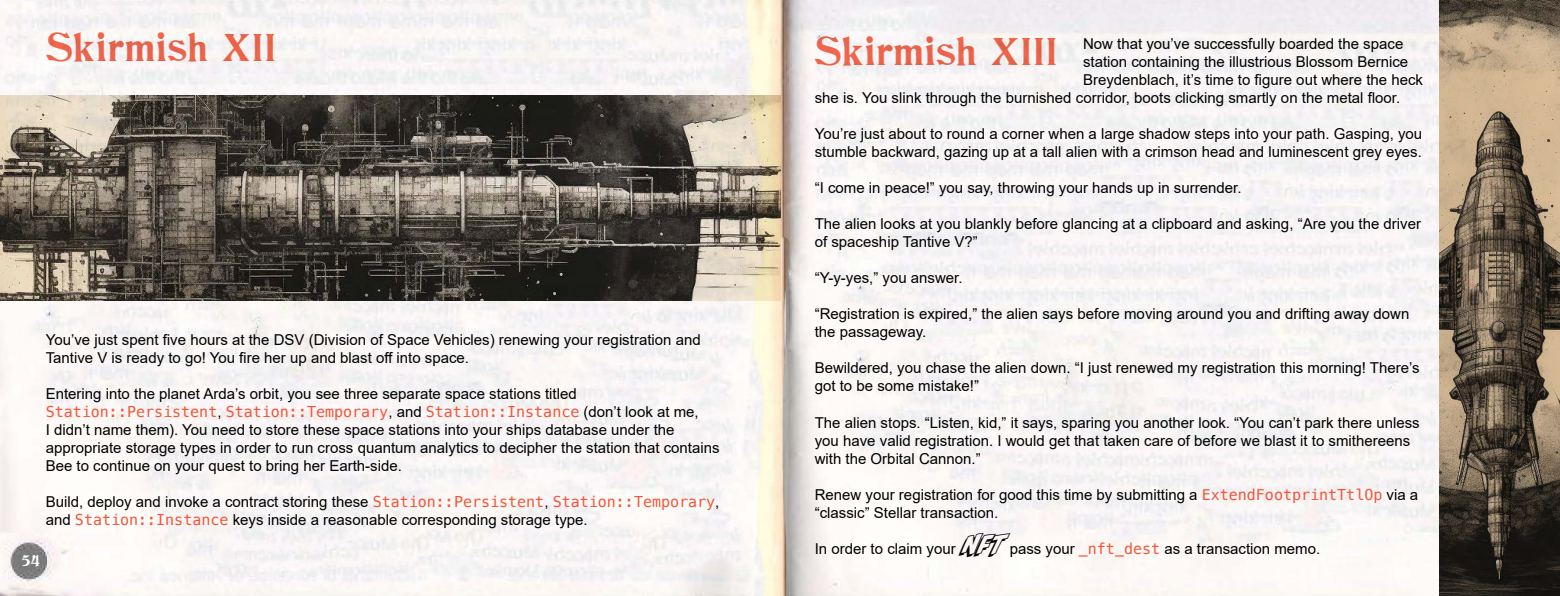
<style>
.page{position:relative;width:1560px;height:596px;background:#fff}
.page>*{position:absolute;margin:0;border:0;box-sizing:border-box;transform-origin:0 0}
.t1{font:36px "Columbus";color:#f25638}
.Default{font:15px/18px "Arial";color:#000}
.t2{font:15px "Columbus";color:#fff}
.s1{font-family:"Menlo";color:#f25638}
.s2{font-family:"CC Biff Bam Boom Outline";font-size:25px}
</style>
<div class="page">
<img style="left:0;top:0;width:1560px;height:596px">
<img style="left:1439px;top:0;width:121px;height:595px">
<img style="left:0;top:95px;width:780px;height:205px">
<h1 class="t1" style="left:46px;top:32px;width:233px">Skirmish XII</h1>
<h1 class="t1" style="left:815px;top:36px;width:245px">Skirmish XIII</h1>
<p class="Default" style="left:1083px;top:35px;width:322px">Now that you’ve successfully boarded the space</p>
<p class="Default" style="left:1083px;top:53px;width:327px">station containing the illustrious Blossom Bernice</p>
<p class="Default" style="left:1083px;top:71px;width:341px">Breydenblach, it’s time to figure out where the heck</p>
<p class="Default" style="left:815px;top:89px;width:587px">she is. You slink through the burnished corridor, boots clicking smartly on the metal floor.</p>
<p class="Default" style="left:815px;top:125px;width:609px">You’re just about to round a corner when a large shadow steps into your path. Gasping, you stumble backward, gazing up at a tall alien with a crimson head and luminescent grey eyes.</p>
<p class="Default" style="left:815px;top:179px;width:428px">“I come in peace!” you say, throwing your hands up in surrender.</p>
<p class="Default" style="left:815px;top:215px;width:608px">The alien looks at you blankly before glancing at a clipboard and asking, “Are you the driver of spaceship Tantive V?”</p>
<p class="Default" style="left:815px;top:269px;width:149px">“Y-y-yes,” you answer.</p>
<p class="Default" style="left:815px;top:305px;width:596px">“Registration is expired,” the alien says before moving around you and drifting away down the passageway.</p>
<p class="Default" style="left:815px;top:359px;width:606px">Bewildered, you chase the alien down. “I just renewed my registration this morning! There’s got to be some mistake!”</p>
<p class="Default" style="left:815px;top:413px;width:606px">The alien stops. “Listen, kid,” it says, sparing you another look. “You can’t park there unless you have valid registration. I would get that taken care of before we blast it to smithereens with the Orbital Cannon.”</p>
<p class="Default" style="left:815px;top:485px;width:605px">Renew your registration for good this time by submitting a <span class="s1">ExtendFootprintTtlOp</span> via a “classic” Stellar transaction.</p>
<p class="Default" style="left:815px;top:539px;width:507px">In order to claim your <span class="s2">NFT</span> pass your <span class="s1">_nft_dest</span> as a transaction memo.</p>
<p class="Default" style="left:46px;top:330px;width:656px">You’ve just spent five hours at the DSV (Division of Space Vehicles) renewing your registration and<br>Tantive V is ready to go! You fire her up and blast off into space.</p>
<p class="Default" style="left:46px;top:384px;width:675px">Entering into the planet Arda’s orbit, you see three separate space stations titled <span class="s1">Station::Persistent</span>, <span class="s1">Station::Temporary</span>, and <span class="s1">Station::Instance</span> (don’t look at me,<br>I didn’t name them). You need to store these space stations into your ships database under the appropriate storage types in order to run cross quantum analytics to decipher the station that contains Bee to continue on your quest to bring her Earth-side.</p>
<p class="Default" style="left:46px;top:492px;width:675px">Build, deploy and invoke a contract storing these <span class="s1">Station::Persistent</span>, <span class="s1">Station::Temporary</span>, and <span class="s1">Station::Instance</span> keys inside a reasonable corresponding storage type.</p>
<p class="t2" style="left:22px;top:553px;width:21px">54</p>
</div>
